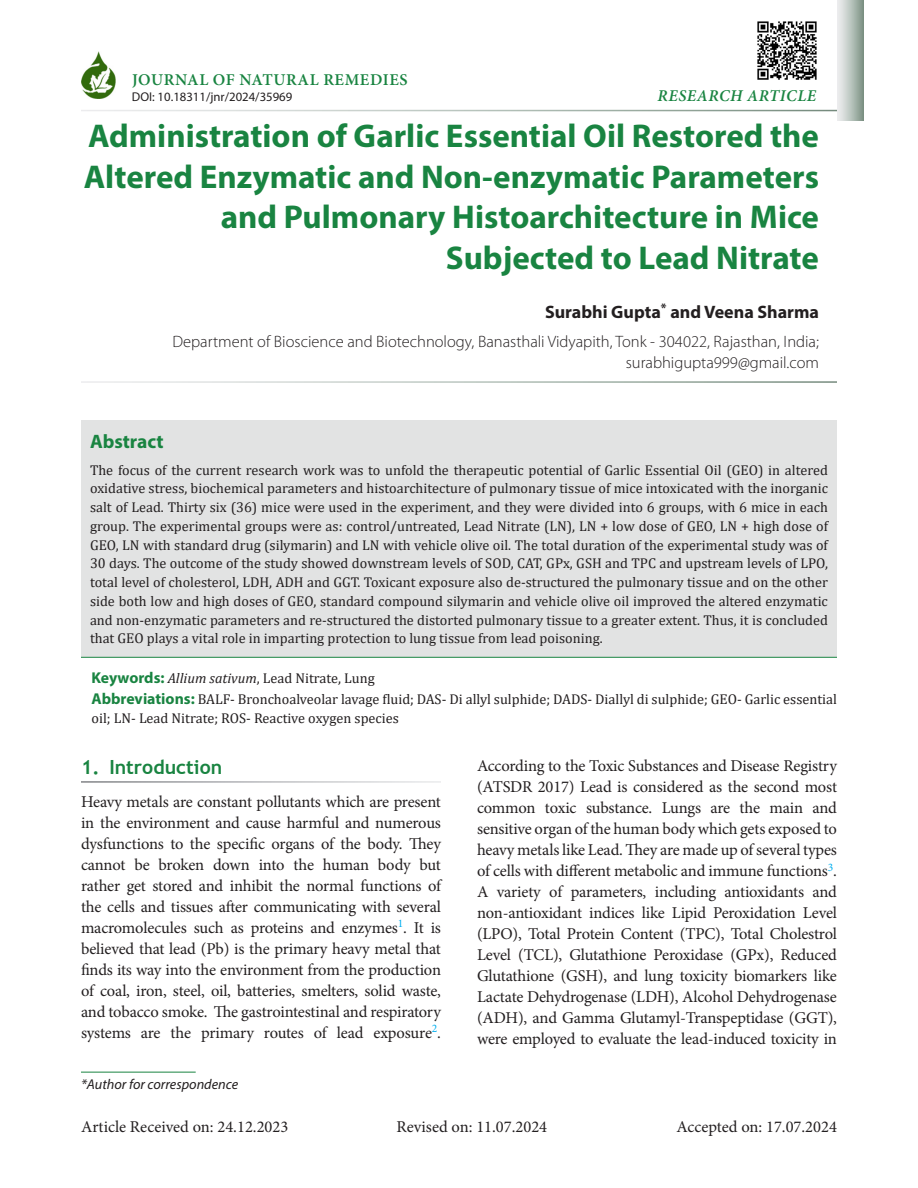
<style>
.page{position:relative;width:918px;height:1188px;background:#fff}
.page>*{position:absolute;margin:0;border:0;box-sizing:border-box;transform-origin:0 0}
.Article_title{font:700 33px/40.5px "Myriad Pro";color:#198441;text-align:right}
.A_level{font:700 19.5px "Trebuchet MS";color:#198441}
.Abstarct_head{font:700 19.5px "Myriad Pro";color:#198441}
.Author_group{font:700 18px "Myriad Pro";color:#231f20}
.Para_flush{font:16.5px/21px "Minion Pro";letter-spacing:-.01em;color:#231f20;text-align:justify}
.Author_affiliation{font:300 16.5px/21px "Myriad Pro";color:#231f20;text-align:right}
.Article_history{font:16.5px "Minion Pro";color:#231f20}
.Journal_title{font:600 16.5px "Minion Pro";letter-spacing:.035em;color:#198441}
.Article_type{font:italic 600 16.5px "Minion Pro";letter-spacing:.035em;color:#198441}
.Abstract_text{font:14.25px/18.8px "Cambria";color:#231f20;text-align:justify}
.Keywords{font:14.25px/18.8px "Cambria";color:#231f20}
.Footnote1{font:italic 14.25px "Myriad Pro";color:#231f20}
.DOI{font:12.75px "Myriad Pro";color:#231f20}
.s1{font-family:"Myriad Pro";font-weight:700;font-size:15.75px;color:#198441}
.s2{font-style:italic}
</style>
<div class="page">
<svg style="left:837px;top:0;width:27px;height:121px;background:#b8c3bd"></svg>
<img style="left:81px;top:52px;width:35px;height:46px">
<div style="left:81px;top:420px;width:756px;height:237px;background:#e2e3e3"></div>
<hr style="left:81px;top:657px;width:756px;height:1px;background:#198441">
<img style="left:758px;top:21px;width:58px;height:59px">
<hr style="left:81px;top:1072px;width:115px;height:1px;background:#198441">
<p class="Journal_title" style="left:132px;top:68px;width:277px">JOURNAL OF NATURAL REMEDIES</p>
<p class="DOI" style="left:132px;top:89px;width:162px">DOI: 10.18311/jnr/2024/35969</p>
<p class="Article_type" style="left:658px;top:84px;width:160px">RESEARCH ARTICLE</p>
<p class="Article_title" style="left:84px;top:115px;width:737px">Administration of Garlic Essential Oil Restored the Altered Enzymatic and Non-enzymatic Parameters and Pulmonary Histoarchitecture in Mice Subjected to Lead Nitrate</p>
<p class="Author_group" style="left:545px;top:300px;width:275px">Surabhi Gupta<sup>*</sup> and Veena Sharma</p>
<p class="Author_affiliation" style="left:172px;top:331px;width:648px">Department of Bioscience and Biotechnology, Banasthali Vidyapith, Tonk - 304022, Rajasthan, India; surabhigupta999@gmail.com</p>
<p class="Abstarct_head" style="left:90px;top:429px;width:75px">Abstract</p>
<p class="Abstract_text" style="left:90px;top:460px;width:740px">The focus of the current research work was to unfold the therapeutic potential of Garlic Essential Oil (GEO) in altered oxidative stress, biochemical parameters and histoarchitecture of pulmonary tissue of mice intoxicated with the inorganic salt of Lead. Thirty six (36) mice were used in the experiment, and they were divided into 6 groups, with 6 mice in each group. The experimental groups were as: control/untreated, Lead Nitrate (LN), LN + low dose of GEO, LN + high dose of GEO, LN with standard drug (silymarin) and LN with vehicle olive oil. The total duration of the experimental study was of 30 days. The outcome of the study showed downstream levels of SOD, CAT, GPx, GSH and TPC and upstream levels of LPO, total level of cholesterol, LDH, ADH and GGT. Toxicant exposure also de-structured the pulmonary tissue and on the other side both low and high doses of GEO, standard compound silymarin and vehicle olive oil improved the altered enzymatic and non-enzymatic parameters and re-structured the distorted pulmonary tissue to a greater extent. Thus, it is concluded that GEO plays a vital role in imparting protection to lung tissue from lead poisoning.</p>
<p class="Keywords" style="left:92px;top:668px;width:285px"><span class="s1">Keywords:</span> <span class="s2">Allium sativum</span>, Lead Nitrate, Lung</p>
<p class="Keywords" style="left:92px;top:690px;width:747px"><span class="s1">Abbreviations:</span> BALF- Bronchoalveolar lavage fluid; DAS- Di allyl sulphide; DADS- Diallyl di sulphide; GEO- Garlic essential oil; LN- Lead Nitrate; ROS- Reactive oxygen species</p>
<p class="A_level" style="left:81px;top:755px;width:143px">1. Introduction</p>
<p class="Para_flush" style="left:81px;top:791px;width:362px">Heavy metals are constant pollutants which are present in the environment and cause harmful and numerous dysfunctions to the specific organs of the body. They cannot be broken down into the human body but rather get stored and inhibit the normal functions of the cells and tissues after communicating with several macromolecules such as proteins and enzymes<sup>1</sup>. It is believed that lead (Pb) is the primary heavy metal that finds its way into the environment from the production of coal, iron, steel, oil, batteries, smelters, solid waste, and tobacco smoke. The gastrointestinal and respiratory systems are the primary routes of lead exposure<sup>2</sup>.</p>
<p class="Footnote1" style="left:81px;top:1075px;width:159px">*Author for correspondence</p>
<p class="Para_flush" style="left:477px;top:756px;width:362px">According to the Toxic Substances and Disease Registry (ATSDR 2017) Lead is considered as the second most common toxic substance. Lungs are the main and sensitive organ of the human body which gets exposed to heavy metals like Lead. They are made up of several types of cells with different metabolic and immune functions<sup>3</sup>.<br>A variety of parameters, including antioxidants and non-antioxidant indices like Lipid Peroxidation Level (LPO), Total Protein Content (TPC), Total Cholestrol Level (TCL), Glutathione Peroxidase (GPx), Reduced Glutathione (GSH), and lung toxicity biomarkers like Lactate Dehydrogenase (LDH), Alcohol Dehydrogenase (ADH), and Gamma Glutamyl-Transpeptidase (GGT), were employed to evaluate the lead-induced toxicity in</p>
<p class="Article_history" style="left:81px;top:1116px;width:209px">Article Received on: 24.12.2023</p>
<p class="Article_history" style="left:396px;top:1116px;width:152px">Revised on: 11.07.2024</p>
<p class="Article_history" style="left:676px;top:1116px;width:162px">Accepted on: 17.07.2024</p>
</div>
